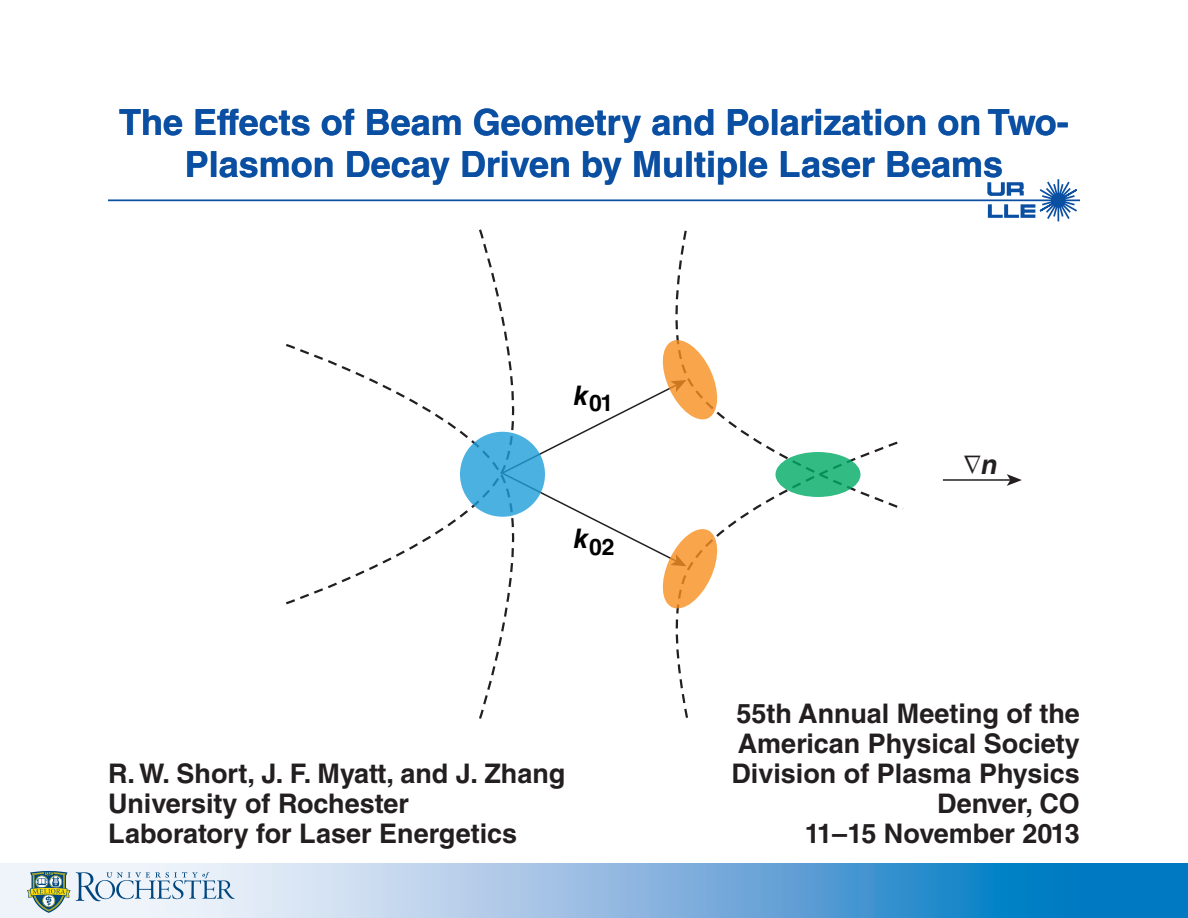
<style>
.page{position:relative;width:1188px;height:918px;background:#fff}
.page>*{position:absolute;margin:0;border:0;box-sizing:border-box;transform-origin:0 0}
.t1{font:700 36px/42px "Helvetica LT Std";color:#0a4fa2;text-align:center}
.t2{font:700 27px "Helvetica LT Std";color:#231f20}
.t3{font:27px "MM Etc";color:#231f20}
.t4{font:700 22.95px "Helvetica LT Std";color:#000}
.s1{font-family:"Helvetica LT Std";font-weight:700;font-style:italic}
</style>
<div class="page">
<svg style="left:987px;top:179px;width:92px;height:43px"></svg>
<hr style="left:108px;top:199px;width:972px;height:2px;background:#0a4fa2">
<svg style="left:0;top:864px;width:1188px;height:54px;background:#77b1dc"></svg>
<svg style="left:27px;top:871px;width:208px;height:42px"></svg>
<svg style="left:286px;top:344px;width:222px;height:375px"></svg>
<svg style="left:675px;top:230px;width:229px;height:280px"></svg>
<svg style="left:674px;top:440px;width:228px;height:278px"></svg>
<svg style="left:460px;top:432px;width:85px;height:85px;background:#49afdf"></svg>
<svg style="left:776px;top:452px;width:85px;height:45px;background:#32b882"></svg>
<svg style="left:499px;top:340px;width:218px;height:268px"></svg>
<svg style="left:1007px;top:474px;width:15px;height:12px"></svg>
<hr style="left:943px;top:479px;width:70px;height:2px;background:#231f20">
<p class="t1" style="left:119px;top:100px;width:951px">The Effects of Beam Geometry and Polarization on Two-<br>Plasmon Decay Driven by Multiple Laser Beams</p>
<p class="t4" style="left:574px;top:389px;width:41px"><sup>k</sup>01</p>
<p class="t4" style="left:574px;top:532px;width:42px"><sup>k</sup>02</p>
<p class="t2" style="left:108px;top:757px;width:459px">R. W. Short, J. F. Myatt, and J. Zhang</p>
<p class="t2" style="left:108px;top:787px;width:302px">University of Rochester</p>
<p class="t2" style="left:108px;top:817px;width:411px">Laboratory for Laser Energetics</p>
<p class="t3" style="left:963px;top:453px;width:36px">d<span class="s1">n</span></p>
<p class="t2" style="left:737px;top:697px;width:345px">55th Annual Meeting of the</p>
<p class="t2" style="left:738px;top:727px;width:344px">American Physical Society</p>
<p class="t2" style="left:731px;top:757px;width:350px">Division of Plasma Physics</p>
<p class="t2" style="left:937px;top:787px;width:144px">Denver, CO</p>
<p class="t2" style="left:805px;top:817px;width:277px">11–15 November 2013</p>
</div>
